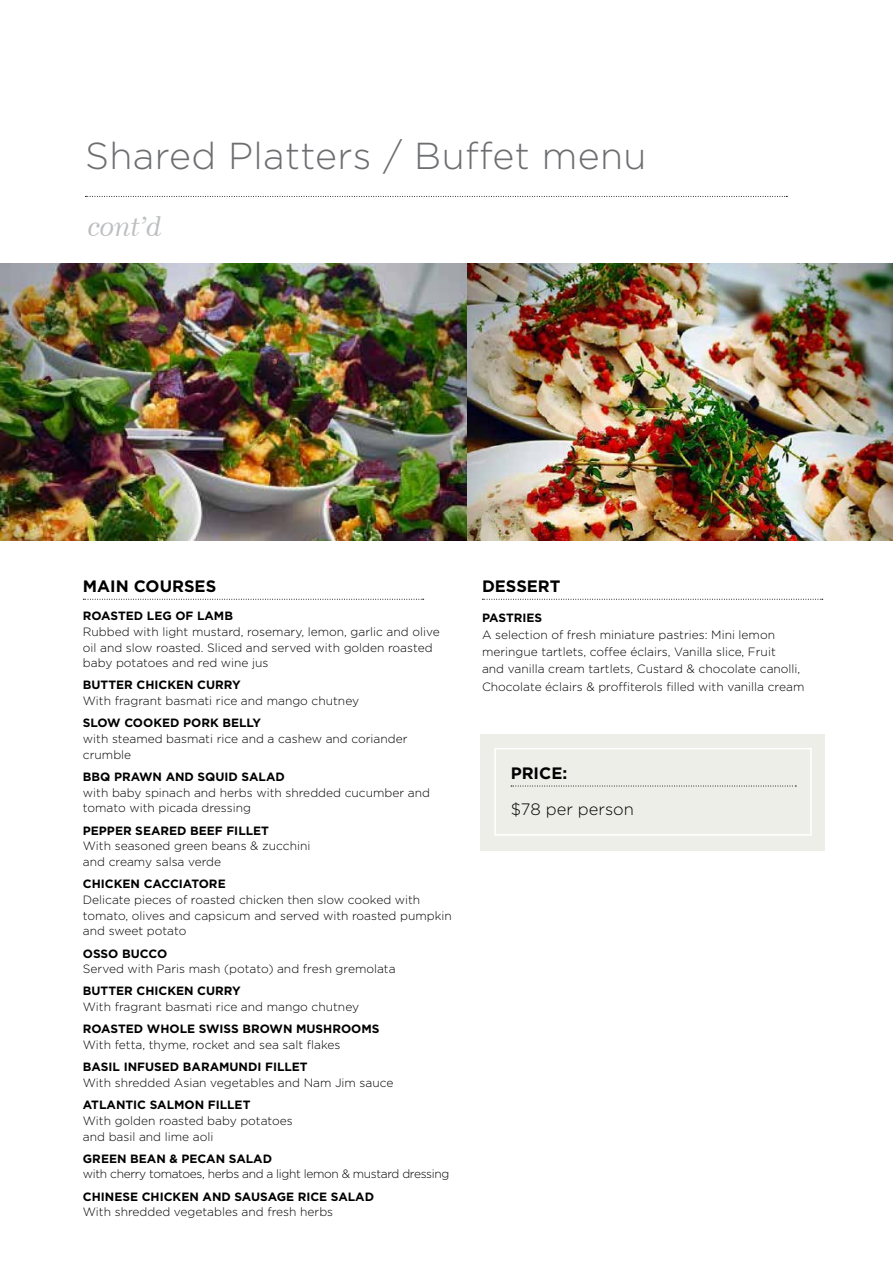
<style>
.page{position:relative;width:893px;height:1263px;background:#fff}
.page>*{position:absolute;margin:0;border:0;box-sizing:border-box;transform-origin:0 0}
.t1{font:300 37.5px "Gotham";letter-spacing:.01em;color:#6d6e71}
.t2{font:italic 27px "Modern 880 BT";color:#bcbec0}
.t3{font:700 16.5px "Gotham";color:#000}
.t4{font:300 16.5px "Gotham";color:#000}
.t5{font:300 12px/15.8px "Gotham";color:#000}
.t6{font:700 12px "Gotham";color:#000}
.t7{font:300 12px "Gotham";letter-spacing:-.03em;color:#000}
</style>
<div class="page">
<svg style="left:83px;top:599px;width:341px;height:1px"></svg>
<svg style="left:482px;top:599px;width:341px;height:1px"></svg>
<div style="left:480px;top:733px;width:345px;height:117px;background:#eeeee8"></div>
<div style="left:494px;top:748px;width:318px;height:88px;border:2px solid #fff"></div>
<svg style="left:511px;top:786px;width:285px;height:1px"></svg>
<svg style="left:85px;top:196px;width:702px;height:1px"></svg>
<img style="left:0;top:264px;width:893px;height:276px">
<h1 class="t1" style="left:85px;top:135px;width:563px">Shared Platters / Buffet menu</h1>
<h2 class="t2" style="left:88px;top:210px;width:75px">cont’d</h2>
<h3 class="t3" style="left:83px;top:576px;width:135px">MAIN COURSES</h3>
<p class="t6" style="left:83px;top:609px;width:152px">ROASTED LEG OF LAMB</p>
<p class="t5" style="left:83px;top:623px;width:358px">Rubbed with light mustard, rosemary, lemon, garlic and olive oil and slow roasted. Sliced and served with golden roasted baby potatoes and red wine jus</p>
<p class="t6" style="left:83px;top:678px;width:159px">BUTTER CHICKEN CURRY</p>
<p class="t5" style="left:83px;top:693px;width:278px">With fragrant basmati rice and mango chutney</p>
<p class="t6" style="left:83px;top:716px;width:180px">SLOW COOKED PORK BELLY</p>
<p class="t5" style="left:83px;top:731px;width:326px">with steamed basmati rice and a cashew and coriander crumble</p>
<p class="t6" style="left:83px;top:770px;width:203px">BBQ PRAWN AND SQUID SALAD</p>
<p class="t5" style="left:83px;top:784px;width:349px">with baby spinach and herbs with shredded cucumber and tomato with picada dressing</p>
<p class="t6" style="left:83px;top:823px;width:188px">PEPPER SEARED BEEF FILLET</p>
<p class="t5" style="left:83px;top:838px;width:229px">With seasoned green beans &amp; zucchini and creamy salsa verde</p>
<p class="t6" style="left:83px;top:877px;width:144px">CHICKEN CACCIATORE</p>
<p class="t5" style="left:83px;top:892px;width:370px">Delicate pieces of roasted chicken then slow cooked with tomato, olives and capsicum and served with roasted pumpkin and sweet potato</p>
<p class="t6" style="left:83px;top:946px;width:86px">OSSO BUCCO</p>
<p class="t5" style="left:83px;top:961px;width:314px">Served with Paris mash (potato) and fresh gremolata</p>
<p class="t6" style="left:83px;top:984px;width:159px">BUTTER CHICKEN CURRY</p>
<p class="t5" style="left:83px;top:999px;width:278px">With fragrant basmati rice and mango chutney</p>
<p class="t6" style="left:83px;top:1022px;width:298px">ROASTED WHOLE SWISS BROWN MUSHROOMS</p>
<p class="t5" style="left:83px;top:1037px;width:259px">With fetta, thyme, rocket and sea salt flakes</p>
<p class="t6" style="left:83px;top:1060px;width:226px">BASIL INFUSED BARAMUNDI FILLET</p>
<p class="t5" style="left:83px;top:1075px;width:312px">With shredded Asian vegetables and Nam Jim sauce</p>
<p class="t6" style="left:83px;top:1098px;width:169px">ATLANTIC SALMON FILLET</p>
<p class="t5" style="left:83px;top:1112px;width:211px">With golden roasted baby potatoes and basil and lime aoli</p>
<p class="t6" style="left:83px;top:1151px;width:191px">GREEN BEAN &amp; PECAN SALAD</p>
<p class="t7" style="left:83px;top:1168px;width:368px">with cherry tomatoes, herbs and a light lemon &amp; mustard dressing</p>
<p class="t6" style="left:83px;top:1189px;width:293px">CHINESE CHICKEN AND SAUSAGE RICE SALAD</p>
<p class="t5" style="left:83px;top:1204px;width:252px">With shredded vegetables and fresh herbs</p>
<h3 class="t3" style="left:482px;top:576px;width:80px">DESSERT</h3>
<p class="t6" style="left:482px;top:610px;width:62px">PASTRIES</p>
<p class="t5" style="left:482px;top:626px;width:324px;line-height:17.2px">A selection of fresh miniature pastries: Mini lemon meringue tartlets, coffee éclairs, Vanilla slice, Fruit<br>and vanilla cream tartlets, Custard &amp; chocolate canolli, Chocolate éclairs &amp; proffiterols filled with vanilla cream</p>
<h3 class="t3" style="left:511px;top:763px;width:58px">PRICE:</h3>
<h3 class="t4" style="left:511px;top:800px;width:125px">$78 per person</h3>
</div>
